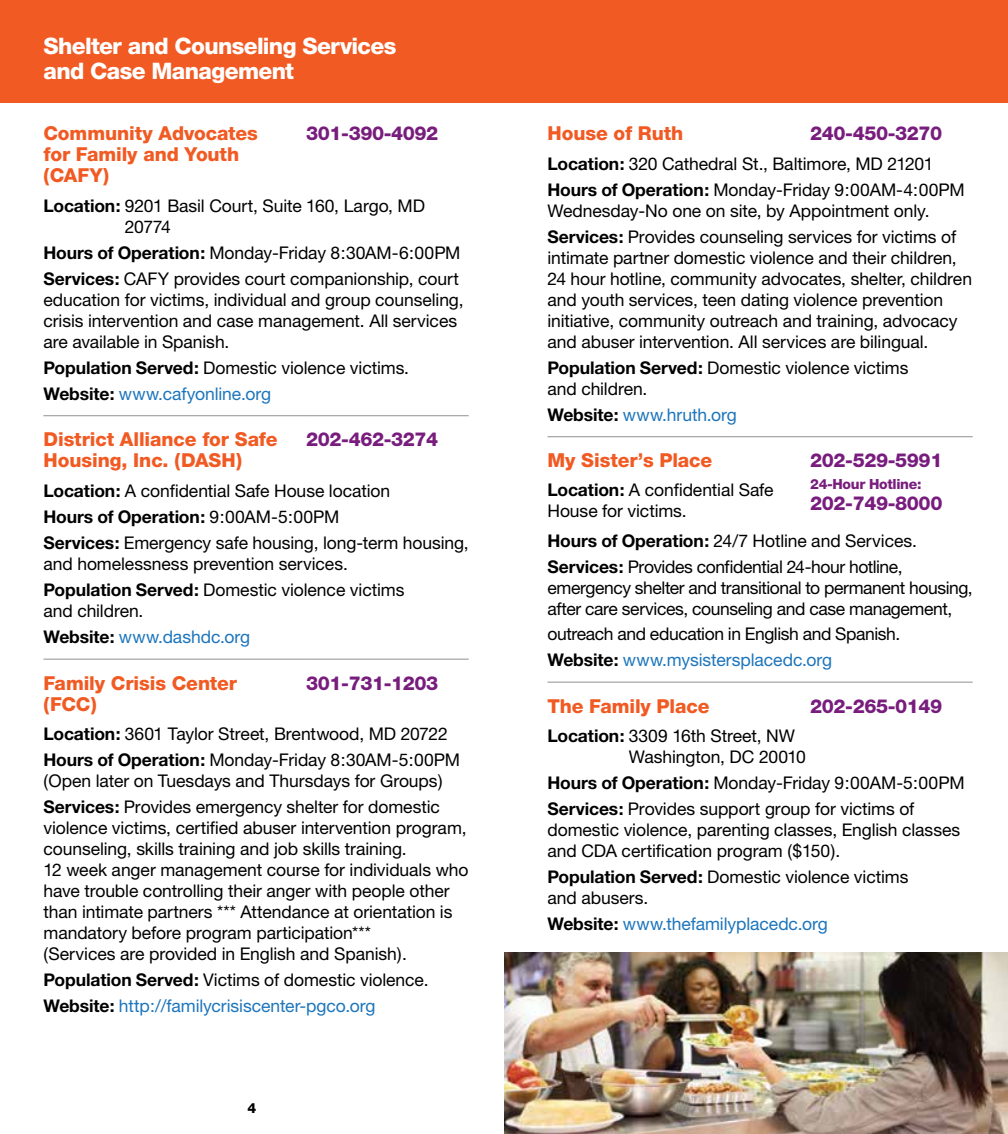
<style>
.page{position:relative;width:1008px;height:1134px;background:#fff}
.page>*{position:absolute;margin:0;border:0;box-sizing:border-box;transform-origin:0 0}
.t1{font:800 22.75px/24.5px "Helvetica Neue";letter-spacing:-.03em;color:#fff}
.t2{font:800 19.25px/21px "Helvetica Neue";letter-spacing:-.005em;color:#f15a22}
.t3{font:800 19.25px "Helvetica Neue";letter-spacing:-.02em;color:#781d7d}
.t4{font:17.5px/21px "Helvetica Neue";letter-spacing:-.005em;color:#000}
.t5{font:17.5px/26.1px "Helvetica Neue";letter-spacing:-.025em;color:#000}
.t6{font:17.5px/26.1px "Helvetica Neue";letter-spacing:-.005em;color:#1c75bc}
.t7{font:700 17.5px/26.1px "Helvetica Neue";color:#000}
.t8{font:800 14px "Helvetica Neue";letter-spacing:-.02em;color:#781d7d}
.t9{font:800 14px "Helvetica Neue";color:#000}
.s1{font-weight:700}
.s2{font-weight:400}
.s3{font-weight:400;color:#1c75bc}
.s4{color:#000}
.s5{font-weight:700;color:#000}
.s6{color:#1c75bc}
</style>
<div class="page">
<div style="left:0;top:0;width:504px;height:102px;background:#f15a22"></div>
<img style="left:504px;top:953px;width:504px;height:181px">
<div style="left:504px;top:0;width:504px;height:102px;background:#f15a22"></div>
<hr style="left:547px;top:436px;width:263px;height:1px;background:#8e9092">
<hr style="left:810px;top:436px;width:163px;height:1px;background:#8e9092">
<hr style="left:547px;top:682px;width:263px;height:1px;background:#8e9092">
<hr style="left:810px;top:682px;width:163px;height:1px;background:#8e9092">
<hr style="left:43px;top:415px;width:263px;height:1px;background:#8e9092">
<hr style="left:306px;top:415px;width:163px;height:1px;background:#8e9092">
<hr style="left:43px;top:659px;width:263px;height:1px;background:#8e9092">
<hr style="left:306px;top:659px;width:163px;height:1px;background:#8e9092">
<h1 class="t1" style="left:43px;top:34px;width:354px">Shelter and Counseling Services and Case Management</h1>
<p class="t2" style="left:43px;top:123px;width:216px">Community Advocates for Family and Youth (CAFY)</p>
<p class="t3" style="left:306px;top:122px;width:134px">301-390-4092</p>
<p class="t4" style="left:125px;top:195px;width:302px;text-indent:-81px"><span class="s1">Location:</span> 9201 Basil Court, Suite 160, Largo, MD<br>20774</p>
<p class="t4" style="left:43px;top:239px;width:419px;line-height:26.1px"><span class="s1">Hours of Operation:</span> Monday-Friday 8:30AM-6:00PM<br><span class="s1">Services:</span> CAFY provides court companionship, court</p>
<p class="t4" style="left:43px;top:289px;width:422px">education for victims, individual and group counseling, crisis intervention and case management. All services are available in Spanish.</p>
<p class="t7" style="left:43px;top:354px;width:367px">Population Served: <span class="s2">Domestic violence victims.<br></span>Website: <span class="s3">www.cafyonline.org</span></p>
<p class="t2" style="left:43px;top:429px;width:236px">District Alliance for Safe<br>Housing, Inc. (DASH)</p>
<p class="t3" style="left:306px;top:428px;width:134px">202-462-3274</p>
<p class="t4" style="left:43px;top:477px;width:427px;line-height:26.1px"><span class="s1">Location:</span> A confidential Safe House location<br><span class="s1">Hours of Operation:</span> 9:00AM-5:00PM<br><span class="s1">Services:</span> Emergency safe housing, long-term housing,</p>
<p class="t4" style="left:43px;top:550px;width:362px;line-height:26.1px">and homelessness prevention services.<br><span class="s1">Population Served:</span> Domestic violence victims</p>
<p class="t6" style="left:43px;top:597px;width:208px"><span class="s4">and children.<br></span><span class="s5">Website:</span> www.dashdc.org</p>
<p class="t2" style="left:43px;top:672px;width:195px">Family Crisis Center (FCC)</p>
<p class="t3" style="left:306px;top:671px;width:134px">301-731-1203</p>
<p class="t4" style="left:43px;top:721px;width:418px;line-height:26.1px"><span class="s1">Location:</span> 3601 Taylor Street, Brentwood, MD 20722<br><span class="s1">Hours of Operation:</span> Monday-Friday 8:30AM-5:00PM</p>
<p class="t4" style="left:43px;top:768px;width:401px;line-height:26.1px">(Open later on Tuesdays and Thursdays for Groups)<br><span class="s1">Services:</span> Provides emergency shelter for domestic</p>
<p class="t4" style="left:43px;top:817px;width:427px">violence victims, certified abuser intervention program, counseling, skills training and job skills training.<br>12 week anger management course for individuals who have trouble controlling their anger with people other than intimate partners *** Attendance at orientation is mandatory before program participation***<br>(Services are provided in English and Spanish).</p>
<p class="t6" style="left:43px;top:967px;width:387px"><span class="s5">Population Served:</span> <span class="s4">Victims of domestic violence.<br></span><span class="s5">Website:</span> http://familycrisiscenter-pgco.org</p>
<p class="t9" style="left:248px;top:1100px;width:10px">4</p>
<p class="t2" style="left:547px;top:123px;width:137px">House of Ruth</p>
<p class="t3" style="left:810px;top:122px;width:134px">240-450-3270</p>
<p class="t4" style="left:547px;top:150px;width:419px;line-height:26.1px"><span class="s1">Location:</span> 320 Cathedral St., Baltimore, MD 21201<br><span class="s1">Hours of Operation:</span> Monday-Friday 9:00AM-4:00PM</p>
<p class="t4" style="left:547px;top:197px;width:410px;line-height:26.1px">Wednesday-No one on site, by Appointment only.<br><span class="s1">Services:</span> Provides counseling services for victims of</p>
<p class="t4" style="left:547px;top:247px;width:426px">intimate partner domestic violence and their children, 24 hour hotline, community advocates, shelter, children and youth services, teen dating violence prevention initiative, community outreach and training, advocacy and abuser intervention. All services are bilingual.</p>
<p class="t4" style="left:547px;top:357px;width:362px"><span class="s1">Population Served:</span> Domestic violence victims and children.</p>
<p class="t6" style="left:547px;top:401px;width:191px"><span class="s5">Website:</span> www.hruth.org</p>
<p class="t2" style="left:547px;top:450px;width:166px">My Sister’s Place</p>
<p class="t4" style="left:547px;top:479px;width:228px"><span class="s1">Location:</span> A confidential Safe<br>House for victims.</p>
<p class="t3" style="left:810px;top:449px;width:134px">202-529-5991</p>
<p class="t8" style="left:810px;top:476px;width:113px">24-Hour Hotline:</p>
<p class="t3" style="left:810px;top:492px;width:134px">202-749-8000</p>
<p class="t5" style="left:547px;top:527px;width:371px"><span class="s1">Hours of Operation:</span> 24/7 Hotline and Services.<br><span class="s1">Services:</span> Provides confidential 24-hour hotline,</p>
<p class="t5" style="left:547px;top:577px;width:427px;line-height:21px">emergency shelter and transitional to permanent housing, after care services, counseling and case management,</p>
<p class="t4" style="left:547px;top:620px;width:354px;line-height:26.1px">outreach and education in English and Spanish.<br><span class="s1">Website:</span> <span class="s6">www.mysistersplacedc.org</span></p>
<p class="t2" style="left:547px;top:695px;width:164px">The Family Place</p>
<p class="t3" style="left:810px;top:694px;width:134px">202-265-0149</p>
<p class="t4" style="left:629px;top:725px;width:179px;text-indent:-81px"><span class="s1">Location:</span> 3309 16th Street, NW<br>Washington, DC 20010</p>
<p class="t4" style="left:547px;top:770px;width:419px;line-height:26.1px"><span class="s1">Hours of Operation:</span> Monday-Friday 9:00AM-5:00PM<br><span class="s1">Services:</span> Provides support group for victims of</p>
<p class="t4" style="left:547px;top:819px;width:414px">domestic violence, parenting classes, English classes and CDA certification program ($150).</p>
<p class="t4" style="left:547px;top:866px;width:362px"><span class="s1">Population Served:</span> Domestic violence victims and abusers.</p>
<p class="t6" style="left:547px;top:911px;width:282px"><span class="s5">Website:</span> www.thefamilyplacedc.org</p>
</div>
